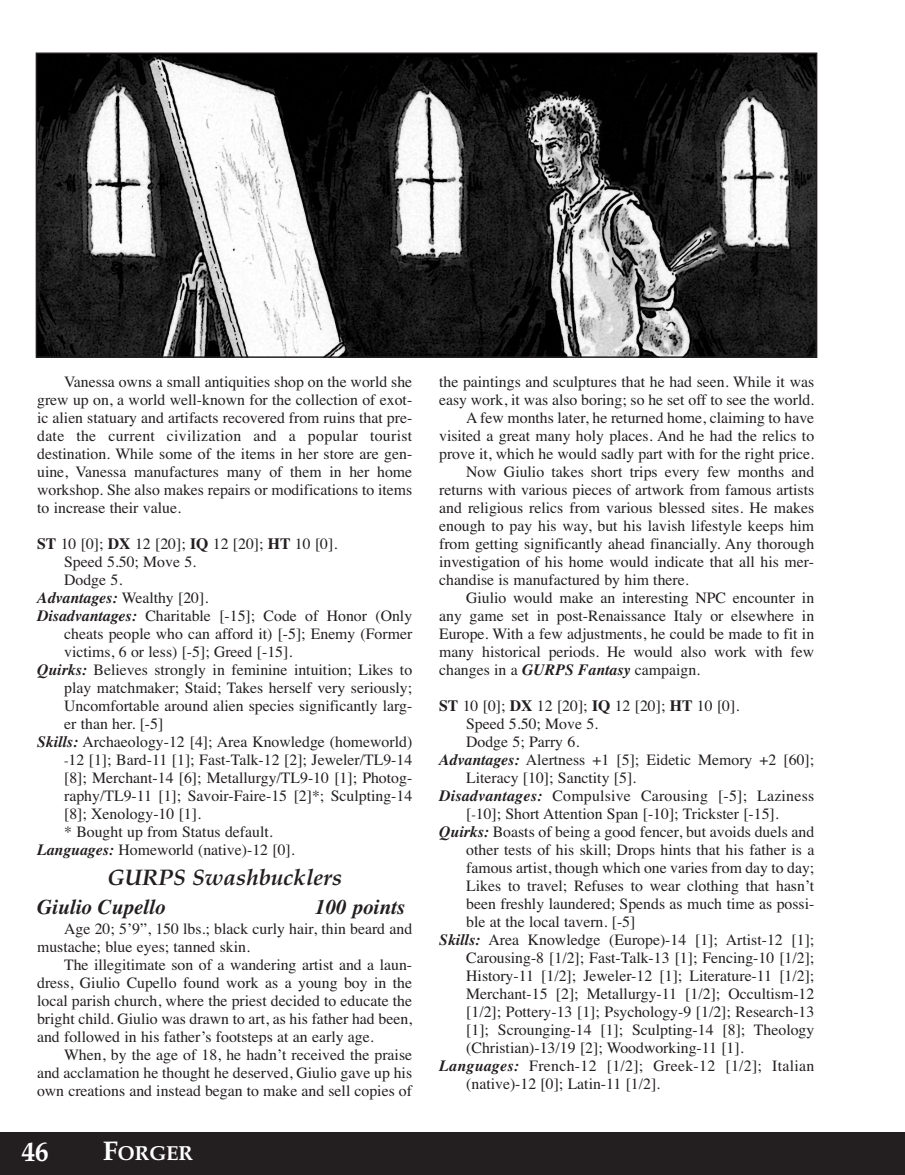
<style>
.page{position:relative;width:905px;height:1175px;background:#fff}
.page>*{position:absolute;margin:0;border:0;box-sizing:border-box;transform-origin:0 0}
.t1{font:700 27px "Book Antiqua";color:#fff}
.t2{font:italic 700 22.5px "Book Antiqua";color:#231f20}
.t3{font:italic 700 21px "Times";color:#231f20}
.t4{font:700 20.25px "Book Antiqua";color:#fff}
.t5{font:15.75px/18px "Times";color:#231f20;text-align:justify}
.t6{font:15.75px "Times";letter-spacing:.02em;color:#231f20}
.s1{font-weight:700}
.s2{font-weight:700;font-style:italic}
.s3{font-size:13.5px}
.s4{font-size:27px}
</style>
<div class="page">
<div style="left:0;top:1132px;width:904px;height:42px;background:#231f20"></div>
<hr style="left:904px;top:1132px;width:1px;height:42px;background:#231f20">
<img style="left:39px;top:55px;width:775px;height:300px">
<div style="left:36px;top:52px;width:781px;height:306px;border:2px solid #231f20"></div>
<p class="t5" style="left:37px;top:372px;width:376px;text-indent:27px">Vanessa owns a small antiquities shop on the world she grew up on, a world well-known for the collection of exot&shy;ic alien statuary and artifacts recovered from ruins that pre&shy;date the current civilization and a popular tourist destination. While some of the items in her store are gen&shy;uine, Vanessa manufactures many of them in her home workshop. She also makes repairs or modifications to items to increase their value.</p>
<p class="t5" style="left:37px;top:534px;width:302px"><span class="s1">ST</span> 10 [0]; <span class="s1">DX</span> 12 [20]; <span class="s1">IQ</span> 12 [20]; <span class="s1">HT</span> 10 [0].</p>
<p class="t5" style="left:64px;top:552px;width:133px">Speed 5.50; Move 5.</p>
<p class="t5" style="left:64px;top:570px;width:60px">Dodge 5.</p>
<p class="t5" style="left:37px;top:588px;width:173px"><span class="s2">Advantages:</span> Wealthy [20].</p>
<p class="t5" style="left:37px;top:606px;width:376px"><span class="s2">Disadvantages:</span> Charitable [-15]; Code of Honor (Only</p>
<p class="t5" style="left:64px;top:624px;width:349px">cheats people who can afford it) [-5]; Enemy (Former</p>
<p class="t5" style="left:64px;top:642px;width:229px">victims, 6 or less) [-5]; Greed [-15].</p>
<p class="t5" style="left:37px;top:660px;width:376px"><span class="s2">Quirks:</span> Believes strongly in feminine intuition; Likes to</p>
<p class="t5" style="left:64px;top:678px;width:349px">play matchmaker; Staid; Takes herself very seriously;</p>
<p class="t5" style="left:64px;top:696px;width:349px">Uncomfortable around alien species significantly larg-</p>
<p class="t5" style="left:64px;top:714px;width:101px">er than her. [-5]</p>
<p class="t5" style="left:37px;top:732px;width:376px"><span class="s2">Skills:</span> Archaeology-12 [4]; Area Knowledge (homeworld)</p>
<p class="t5" style="left:64px;top:750px;width:349px"><span class="s3">-</span>12 [1]; Bard-11 [1]; Fast-Talk-12 [2]; Jeweler/TL9-14</p>
<p class="t5" style="left:64px;top:768px;width:349px">[8]; Merchant-14 [6]; Metallurgy/TL9-10 [1]; Photog-</p>
<p class="t5" style="left:64px;top:786px;width:349px">raphy/TL9-11 [1]; Savoir-Faire-15 [2]*; Sculpting-14</p>
<p class="t5" style="left:64px;top:804px;width:138px">[8]; Xenology-10 [1].</p>
<p class="t5" style="left:64px;top:822px;width:210px">* Bought up from Status default.</p>
<p class="t5" style="left:37px;top:840px;width:259px"><span class="s2">Languages:</span> Homeworld (native)-12 [0].</p>
<h2 class="t2" style="left:107px;top:864px;width:236px">GURPS Swashbucklers</h2>
<h3 class="t3" style="left:37px;top:894px;width:130px">Giulio Cupello</h3>
<h3 class="t3" style="left:315px;top:894px;width:91px">100 points</h3>
<p class="t5" style="left:37px;top:919px;width:376px;text-indent:27px">Age 20; 5’9”, 150 lbs.; black curly hair, thin beard and mustache; blue eyes; tanned skin.</p>
<p class="t5" style="left:37px;top:955px;width:376px;text-indent:27px">The illegitimate son of a wandering artist and a laun&shy;dress, Giulio Cupello found work as a young boy in the local parish church, where the priest decided to educate the bright child. Giulio was drawn to art, as his father had been, and followed in his father’s footsteps at an early age.</p>
<p class="t5" style="left:37px;top:1045px;width:376px;text-indent:27px">When, by the age of 18, he hadn’t received the praise and acclamation he thought he deserved, Giulio gave up his own creations and instead began to make and sell copies of</p>
<h1 class="t1" style="left:22px;top:1136px;width:29px">46</h1>
<p class="t4" style="left:103px;top:1140px;width:92px"><span class="s4">F</span>ORGER</p>
<p class="t5" style="left:439px;top:372px;width:376px">the paintings and sculptures that he had seen. While it was</p>
<p class="t5" style="left:439px;top:390px;width:376px">easy work, it was also boring; so he set off to see the world.</p>
<p class="t5" style="left:466px;top:408px;width:349px">A few months later, he returned home, claiming to have</p>
<p class="t5" style="left:439px;top:426px;width:376px">visited a great many holy places. And he had the relics to</p>
<p class="t5" style="left:439px;top:444px;width:376px">prove it, which he would sadly part with for the right price.</p>
<p class="t5" style="left:466px;top:462px;width:349px">Now Giulio takes short trips every few months and</p>
<p class="t5" style="left:439px;top:480px;width:376px">returns with various pieces of artwork from famous artists</p>
<p class="t5" style="left:439px;top:498px;width:376px">and religious relics from various blessed sites. He makes</p>
<p class="t5" style="left:439px;top:516px;width:376px">enough to pay his way, but his lavish lifestyle keeps him</p>
<p class="t5" style="left:439px;top:534px;width:376px">from getting significantly ahead financially. Any thorough</p>
<p class="t5" style="left:439px;top:552px;width:376px">investigation of his home would indicate that all his mer-</p>
<p class="t5" style="left:439px;top:570px;width:251px">chandise is manufactured by him there.</p>
<p class="t5" style="left:466px;top:588px;width:349px">Giulio would make an interesting NPC encounter in</p>
<p class="t5" style="left:439px;top:606px;width:376px">any game set in post-Renaissance Italy or elsewhere in</p>
<p class="t5" style="left:439px;top:624px;width:376px">Europe. With a few adjustments, he could be made to fit in</p>
<p class="t5" style="left:439px;top:642px;width:376px">many historical periods. He would also work with few</p>
<p class="t5" style="left:439px;top:660px;width:262px">changes in a <span class="s2">GURPS Fantasy</span> campaign.</p>
<p class="t5" style="left:439px;top:696px;width:302px"><span class="s1">ST</span> 10 [0]; <span class="s1">DX</span> 12 [20]; <span class="s1">IQ</span> 12 [20]; <span class="s1">HT</span> 10 [0].</p>
<p class="t5" style="left:466px;top:714px;width:133px">Speed 5.50; Move 5.</p>
<p class="t5" style="left:466px;top:732px;width:115px">Dodge 5; Parry 6.</p>
<p class="t5" style="left:439px;top:750px;width:376px"><span class="s2">Advantages:</span> Alertness +1 [5]; Eidetic Memory +2 [60];</p>
<p class="t5" style="left:466px;top:768px;width:171px">Literacy [10]; Sanctity [5].</p>
<p class="t5" style="left:439px;top:786px;width:376px"><span class="s2">Disadvantages:</span> Compulsive Carousing [-5]; Laziness</p>
<p class="t5" style="left:466px;top:804px;width:314px">[<span class="s3">-</span>10]; Short Attention Span [-10]; Trickster [-15].</p>
<p class="t5" style="left:439px;top:822px;width:376px"><span class="s2">Quirks:</span> Boasts of being a good fencer, but avoids duels and</p>
<p class="t5" style="left:466px;top:840px;width:349px">other tests of his skill; Drops hints that his father is a</p>
<p class="t5" style="left:466px;top:858px;width:349px">famous artist, though which one varies from day to day;</p>
<p class="t5" style="left:466px;top:876px;width:349px">Likes to travel; Refuses to wear clothing that hasn’t</p>
<p class="t5" style="left:466px;top:894px;width:349px">been freshly laundered; Spends as much time as possi-</p>
<p class="t5" style="left:466px;top:912px;width:171px">ble at the local tavern. [-5]</p>
<p class="t5" style="left:439px;top:930px;width:376px"><span class="s2">Skills:</span> Area Knowledge (Europe)-14 [1]; Artist-12 [1];</p>
<p class="t5" style="left:466px;top:948px;width:349px">Carousing-8 [1/2]; Fast-Talk-13 [1]; Fencing-10 [1/2];</p>
<p class="t5" style="left:466px;top:966px;width:349px">History-11 [1/2]; Jeweler-12 [1]; Literature-11 [1/2];</p>
<p class="t5" style="left:466px;top:984px;width:349px">Merchant-15 [2]; Metallurgy-11 [1/2]; Occultism-12</p>
<p class="t5" style="left:466px;top:1002px;width:349px">[1/2]; Pottery-13 [1]; Psychology-9 [1/2]; Research-13</p>
<p class="t5" style="left:466px;top:1020px;width:349px">[1]; Scrounging-14 [1]; Sculpting-14 [8]; Theology</p>
<p class="t5" style="left:466px;top:1038px;width:279px">(Christian)-13/19 [2]; Woodworking-11 [1].</p>
<p class="t6" style="left:439px;top:1056px;width:376px"><span class="s2">Languages:</span> French-12 [1/2]; Greek-12 [1/2]; Italian</p>
<p class="t5" style="left:466px;top:1074px;width:195px">(native)-12 [0]; Latin-11 [1/2].</p>
</div>
